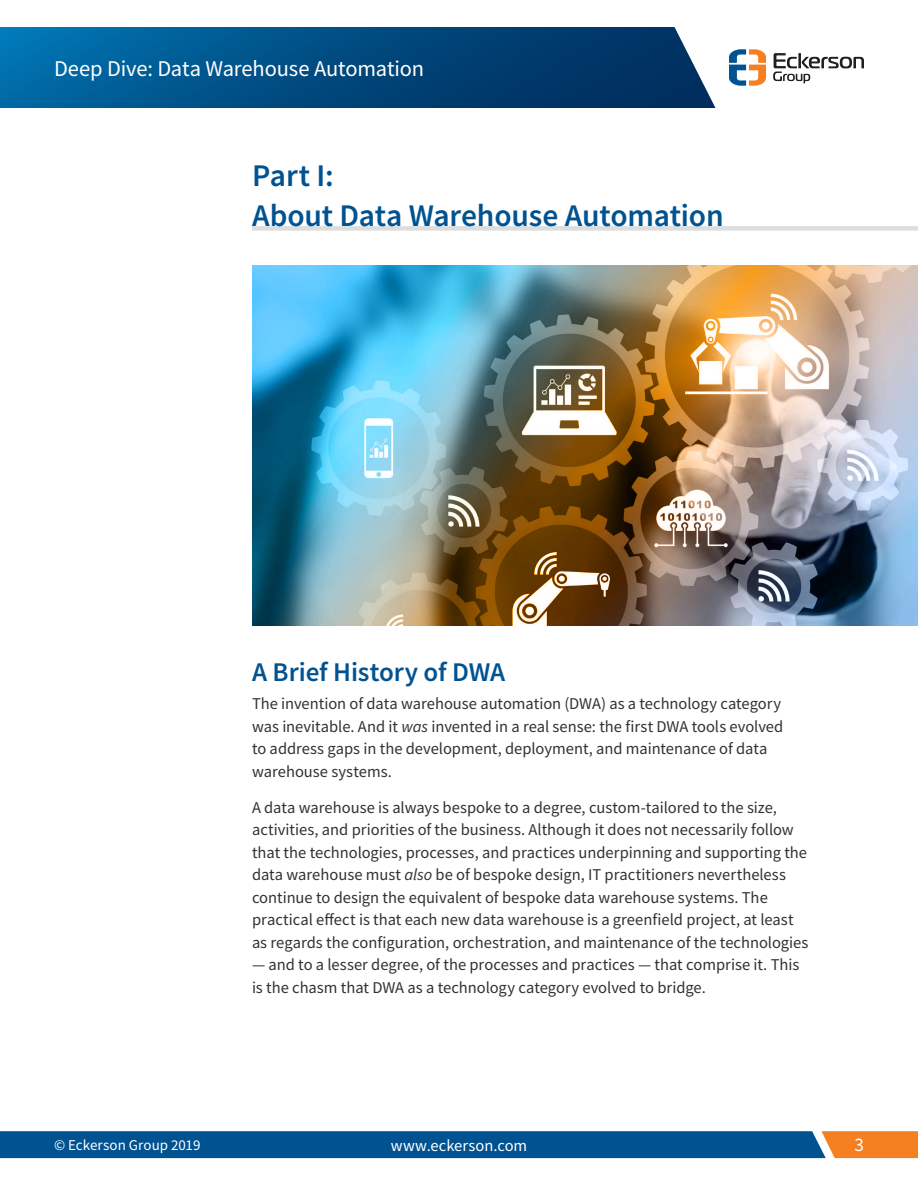
<style>
.page{position:relative;width:918px;height:1188px;background:#fff}
.page>*{position:absolute;margin:0;border:0;box-sizing:border-box;transform-origin:0 0}
.t1{font:600 31.5px/40.5px "Source Sans Pro";letter-spacing:-.005em;color:#005291}
.t2{font:600 27px "Source Sans Pro";letter-spacing:-.005em;color:#005291}
.t3{font:22.5px "Source Sans Pro";letter-spacing:-.005em;color:#fff}
.t4{font:19.2px "Source Sans Pro";color:#fff}
.t5{font:16.5px/22.5px "Source Sans Pro";color:#333132}
.t6{font:16.5px "Source Sans Pro";letter-spacing:.005em;color:#fff}
.t7{font:15px "Source Sans Pro";letter-spacing:.005em;color:#fff}
.s1{font-style:italic}
</style>
<div class="page">
<svg style="left:0;top:27px;width:716px;height:81px;background:#075084"></svg>
<svg style="left:0;top:1131px;width:918px;height:27px;background:#1b5988"></svg>
<svg style="left:729px;top:49px;width:37px;height:37px"></svg>
<svg style="left:773px;top:53px;width:91px;height:30px"></svg>
<div style="left:252px;top:226px;width:666px;height:5px;background:#dcddde"></div>
<img style="left:252px;top:266px;width:666px;height:360px">
<h3 class="t3" style="left:54px;top:54px;width:372px">Deep Dive: Data Warehouse Automation</h3>
<h1 class="t1" style="left:252px;top:155px;width:473px">Part I:<br>About Data Warehouse Automation</h1>
<h2 class="t2" style="left:252px;top:654px;width:255px">A Brief History of DWA</h2>
<p class="t5" style="left:252px;top:692px;width:533px">The invention of data warehouse automation (DWA) as a technology category was inevitable. And it <span class="s1">was</span> invented in a real sense: the first DWA tools evolved to address gaps in the development, deployment, and maintenance of data warehouse systems.</p>
<p class="t5" style="left:252px;top:796px;width:558px">A data warehouse is always bespoke to a degree, custom-tailored to the size, activities, and priorities of the business. Although it does not necessarily follow that the technologies, processes, and practices underpinning and supporting the data warehouse must <span class="s1">also</span> be of bespoke design, IT practitioners nevertheless continue to design the equivalent of bespoke data warehouse systems. The practical effect is that each new data warehouse is a greenfield project, at least as regards the configuration, orchestration, and maintenance of the technologies</p>
<p class="t5" style="left:252px;top:953px;width:549px">— and to a lesser degree, of the processes and practices — that comprise it. This is the chasm that DWA as a technology category evolved to bridge.</p>
<p class="t7" style="left:54px;top:1135px;width:148px">© Eckerson Group 2019</p>
<p class="t6" style="left:391px;top:1135px;width:138px">www.eckerson.com</p>
<p class="t4" style="left:854px;top:1132px;width:11px">3</p>
</div>
